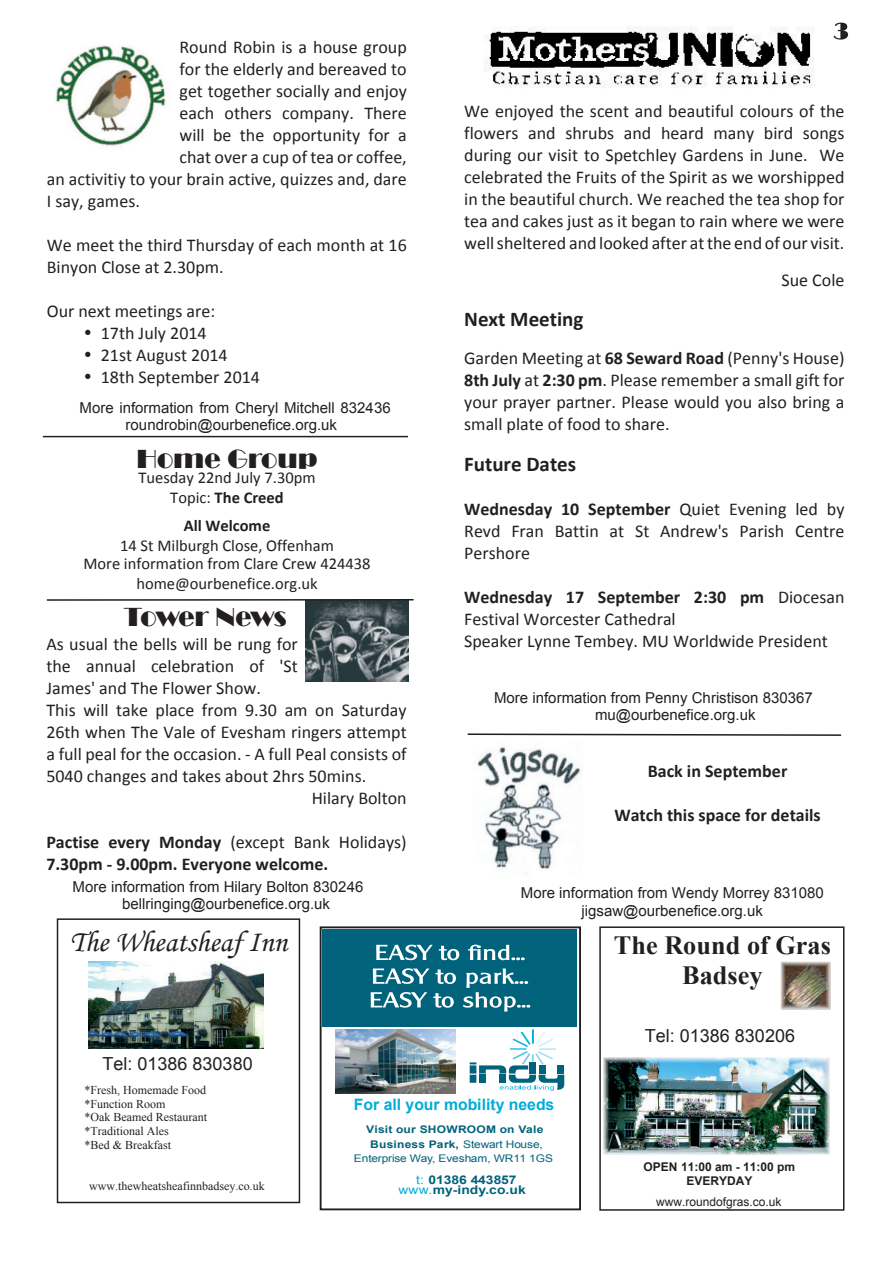
<style>
.page{position:relative;width:893px;height:1263px;background:#fff}
.page>*{position:absolute;margin:0;border:0;box-sizing:border-box;transform-origin:0 0}
.t1{font:30px "Monotype Corsiva";color:#231f20}
.t2{font:27px "Broadway";letter-spacing:-.025em;color:#231f20}
.t3{font:27px "Broadway";color:#231f20}
.t4{font:700 26.25px/30.2px "Times New Roman";color:#231f20;text-align:center}
.t5{font:700 21px "Calibri";color:#231f20}
.t6{font:18px/22px "Calibri";color:#231f20;text-align:justify}
.t7{font:700 18px/22px "Calibri";color:#231f20}
.t8{font:18px "Arial";color:#231f20}
.t9{font:16.5px/20.1px "Calibri";color:#231f20;text-align:center}
.t10{font:700 16.5px "Calibri";color:#231f20}
.t11{font:700 15.75px "Arial";color:#00acd8}
.t12{font:15px/17.2px "Arial";color:#231f20}
.t13{font:12px/13.8px "Times New Roman";color:#231f20}
.t14{font:700 12px/10.1px "Arial";color:#00627b;scale:1.16 1}
.t15{font:700 12px/13.8px "Arial";color:#231f20;text-align:center}
.t16{font:12px "Arial";color:#231f20}
.t17{font:10.5px/14.1px "Arial";letter-spacing:-.005em;color:#00627b;text-align:center;scale:1.13 1}
.s1{font-weight:700}
.s2{font-weight:400}
.s3{font-weight:400;color:#00acd8}
</style>
<div class="page">
<img style="left:477px;top:747px;width:104px;height:122px">
<svg style="left:834px;top:23px;width:14px;height:17px"></svg>
<img style="left:305px;top:601px;width:103px;height:80px">
<img style="left:484px;top:27px;width:331px;height:61px">
<div style="left:57px;top:918px;width:243px;height:285px;border:2px solid #231f20"></div>
<img style="left:88px;top:961px;width:176px;height:87px">
<img style="left:323px;top:929px;width:254px;height:165px">
<div style="left:320px;top:926px;width:261px;height:284px;border:2px solid #231f20"></div>
<img style="left:603px;top:1009px;width:228px;height:146px">
<div style="left:599px;top:926px;width:245px;height:285px;border:2px solid #231f20"></div>
<img style="left:603px;top:1058px;width:227px;height:96px">
<img style="left:780px;top:961px;width:51px;height:48px">
<img style="left:56px;top:45px;width:110px;height:101px">
<hr style="left:47px;top:599px;width:367px;height:2px;background:#231f20">
<hr style="left:43px;top:436px;width:365px;height:1px;background:#231f20">
<svg style="left:467px;top:733px;width:375px;height:3px"></svg>
<p class="t6" style="left:180px;top:38px;width:229px">Round Robin is a house group</p>
<p class="t6" style="left:180px;top:60px;width:229px">for the elderly and bereaved to</p>
<p class="t6" style="left:180px;top:82px;width:229px">get together socially and enjoy</p>
<p class="t6" style="left:180px;top:104px;width:229px">each others company. There</p>
<p class="t6" style="left:180px;top:126px;width:229px">will be the opportunity for a</p>
<p class="t6" style="left:180px;top:148px;width:229px">chat over a cup of tea or coffee,</p>
<p class="t6" style="left:47px;top:170px;width:361px">an activitiy to your brain active, quizzes and, dare</p>
<p class="t6" style="left:47px;top:192px;width:95px">I say, games.</p>
<p class="t6" style="left:47px;top:236px;width:361px">We meet the third Thursday of each month at 16<br>Binyon Close at 2.30pm.</p>
<p class="t6" style="left:47px;top:302px;width:170px">Our next meetings are:</p>
<p class="t6" style="left:84px;top:324px;width:124px">✓ 17th July 2014</p>
<p class="t6" style="left:84px;top:346px;width:145px">✓ 21st August 2014</p>
<p class="t6" style="left:84px;top:368px;width:178px">✓ 18th September 2014</p>
<p class="t12" style="left:80px;top:400px;width:313px;text-align:center">More information from Cheryl Mitchell 832436 roundrobin@ourbenefice.org.uk</p>
<p class="t9" style="left:138px;top:469px;width:179px">Tuesday 22nd July 7.30pm<br>Topic: <span class="s1">The Creed</span></p>
<p class="t10" style="left:184px;top:518px;width:88px">All Welcome</p>
<p class="t9" style="left:120px;top:537px;width:215px">14 St Milburgh Close, Offenham</p>
<h2 class="t3" style="left:137px;top:443px;width:182px">Home Group</h2>
<p class="t9" style="left:83px;top:555px;width:289px">More information from Clare Crew 424438 home@ourbenefice.org.uk</p>
<h2 class="t2" style="left:124px;top:601px;width:164px">Tower News</h2>
<p class="t6" style="left:46px;top:635px;width:253px">As usual the bells will be rung for</p>
<p class="t6" style="left:46px;top:657px;width:253px">the annual celebration of 'St</p>
<p class="t6" style="left:46px;top:679px;width:216px">James' and The Flower Show.</p>
<p class="t6" style="left:46px;top:701px;width:362px">This will take place from 9.30 am on Saturday</p>
<p class="t6" style="left:46px;top:723px;width:362px">26th when The Vale of Evesham ringers attempt</p>
<p class="t6" style="left:46px;top:745px;width:362px">a full peal for the occasion. - A full Peal consists of</p>
<p class="t6" style="left:46px;top:767px;width:321px">5040 changes and takes about 2hrs 50mins.</p>
<p class="t6" style="left:312px;top:789px;width:97px">Hilary Bolton</p>
<p class="t7" style="left:46px;top:833px;width:362px">Pactise every Monday <span class="s2">(except Bank Holidays)<br></span>7.30pm - 9.00pm. Everyone welcome.</p>
<p class="t12" style="left:122px;top:879px;width:243px;text-indent:-49px">More information from Hilary Bolton 830246 bellringing@ourbenefice.org.uk</p>
<h1 class="t1" style="left:70px;top:930px;width:219px">The Wheatsheaf Inn</h1>
<p class="t8" style="left:102px;top:1057px;width:152px">Tel: 01386 830380</p>
<p class="t6" style="left:464px;top:102px;width:382px">We enjoyed the scent and beautiful colours of the flowers and shrubs and heard many bird songs during our visit to Spetchley Gardens in June. We celebrated the Fruits of the Spirit as we worshipped in the beautiful church. We reached the tea shop for tea and cakes just as it began to rain where we were well sheltered and looked after at the end of our visit.</p>
<p class="t6" style="left:781px;top:271px;width:64px">Sue Cole</p>
<p class="t5" style="left:464px;top:311px;width:121px">Next Meeting</p>
<p class="t6" style="left:464px;top:349px;width:382px">Garden Meeting at <span class="s1">68 Seward Road</span> (Penny's House)<br><span class="s1">8th July</span> at <span class="s1">2:30 pm</span>. Please remember a small gift for your prayer partner. Please would you also bring a small plate of food to share.</p>
<p class="t5" style="left:464px;top:455px;width:114px">Future Dates</p>
<p class="t6" style="left:464px;top:500px;width:382px"><span class="s1">Wednesday 10 September</span> Quiet Evening led by Revd Fran Battin at St Andrew's Parish Centre Pershore</p>
<p class="t6" style="left:464px;top:588px;width:382px;text-align:left"><span class="s1">Wednesday 17 September 2:30 pm</span> Diocesan<br>Festival Worcester Cathedral<br>Speaker Lynne Tembey. MU Worldwide President</p>
<p class="t12" style="left:595px;top:690px;width:219px;text-indent:-101px">More information from Penny Christison 830367 mu@ourbenefice.org.uk</p>
<p class="t7" style="left:648px;top:761px;width:141px">Back in September</p>
<p class="t7" style="left:614px;top:805px;width:208px">Watch this space for details</p>
<p class="t12" style="left:521px;top:886px;width:305px;text-align:center">More information from Wendy Morrey 831080 jigsaw@ourbenefice.org.uk</p>
<h3 class="t4" style="left:614px;top:932px;width:218px">The Round of Gras<br>Badsey</h3>
<p class="t8" style="left:645px;top:1029px;width:152px">Tel: 01386 830206</p>
<p class="t13" style="left:84px;top:1084px;width:124px">*Fresh, Homemade Food *Function Room<br>*Oak Beamed Restaurant *Traditional Ales<br>*Bed &amp; Breakfast</p>
<p class="t13" style="left:89px;top:1180px;width:177px">www.thewheatsheafinnbadsey.co.uk</p>
<p class="t11" style="left:354px;top:1098px;width:202px">For all your mobility needs</p>
<p class="t17" style="left:354px;top:1124px;width:178px"><span class="s1">Visit our SHOWROOM on Vale<br>Business Park,</span> Stewart House,<br>Enterprise Way, Evesham, WR11 1GS</p>
<p class="t14" style="left:398px;top:1175px;width:111px;text-indent:18px"><span class="s3">t:</span> 01386 443857 <span class="s3">www.</span>my-indy.co.uk</p>
<p class="t15" style="left:644px;top:1161px;width:153px">OPEN 11:00 am - 11:00 pm<br>EVERYDAY</p>
<p class="t16" style="left:656px;top:1197px;width:127px">www.roundofgras.co.uk</p>
</div>
